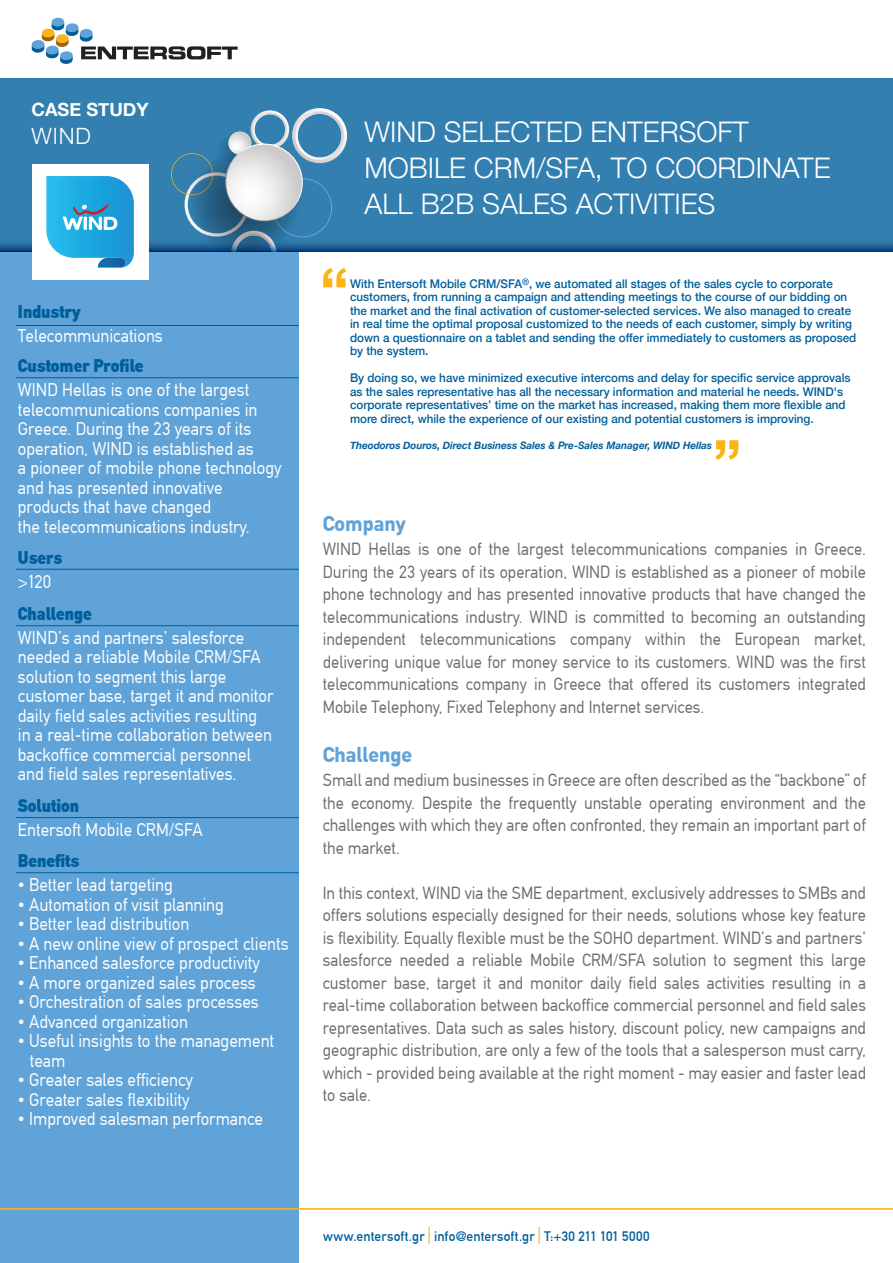
<style>
.page{position:relative;width:893px;height:1263px;background:#fff}
.page>*{position:absolute;margin:0;border:0;box-sizing:border-box;transform-origin:0 0}
.t1{font:300 28.35px/36px "Helvetica Neue";color:#fff}
.t2{font:300 22.5px "Helvetica Neue";color:#fff}
.t3{font:700 21px "CF Din";color:#60a3d8}
.t4{font:700 18.3px "Helvetica Neue";color:#fff}
.t5{font:18px/19.5px "CF Din";color:#fff;scale:.95 1}
.t6{font:900 18px "CF Din";color:#005f9b;scale:.95 1}
.t7{font:17.25px/22.5px "CF Din";color:#6c6d70;text-align:justify;scale:.95 1}
.t8{font:13.5px "CF Din";letter-spacing:.01em;color:#005f9b}
.t9{font:500 12px/13.5px "Helvetica Neue";color:#005f9b}
.t10{font:italic 700 10.2px "Helvetica Neue";color:#005f9b}
.s1{font-size:23.7px;color:#fbb416}
</style>
<div class="page">
<div style="left:0;top:252px;width:299px;height:1011px;background:#60a3d8"></div>
<svg style="left:31px;top:17px;width:207px;height:47px"></svg>
<div style="left:0;top:78px;width:893px;height:174px;background:#337faf"></div>
<hr style="left:0;top:1208px;width:893px;height:2px;background:#fbb416">
<svg style="left:171px;top:108px;width:177px;height:130px"></svg>
<svg style="left:226px;top:145px;width:76px;height:75px"></svg>
<hr style="left:16px;top:325px;width:283px;height:1px;background:#005f9b">
<hr style="left:16px;top:377px;width:283px;height:1px;background:#005f9b">
<hr style="left:16px;top:569px;width:283px;height:1px;background:#005f9b">
<hr style="left:16px;top:625px;width:283px;height:1px;background:#005f9b">
<hr style="left:16px;top:817px;width:283px;height:1px;background:#005f9b">
<hr style="left:16px;top:872px;width:283px;height:1px;background:#005f9b">
<svg style="left:0;top:238px;width:893px;height:14px"></svg>
<div style="left:32px;top:164px;width:116px;height:115px;background:#fff"></div>
<svg style="left:323px;top:268px;width:23px;height:19px"></svg>
<svg style="left:715px;top:440px;width:23px;height:20px"></svg>
<svg style="left:46px;top:176px;width:88px;height:92px"></svg>
<p class="t4" style="left:32px;top:95px;width:118px">CASE STUDY</p>
<h2 class="t2" style="left:32px;top:118px;width:61px">WIND</h2>
<p class="t6" style="left:18px;top:302px;width:67px">Industry</p>
<p class="t5" style="left:18px;top:327px;width:154px">Telecommunications</p>
<p class="t6" style="left:18px;top:356px;width:134px">Customer Profile</p>
<p class="t5" style="left:18px;top:381px;width:279px">WIND Hellas is one of the largest telecommunications companies in<br>Greece. During the 23 years of its operation, WIND is established as<br>a pioneer of mobile phone technology and has presented innovative products that have changed<br>the telecommunications industry.</p>
<p class="t6" style="left:18px;top:548px;width:48px">Users</p>
<p class="t5" style="left:18px;top:573px;width:37px">&gt;120</p>
<p class="t6" style="left:18px;top:604px;width:79px">Challenge</p>
<p class="t5" style="left:18px;top:628px;width:270px">WIND’s and partners’ salesforce needed a reliable Mobile CRM/SFA solution to segment this large customer base, target it and monitor daily field sales activities resulting in a real-time collaboration between backoffice commercial personnel and field sales representatives.</p>
<p class="t6" style="left:18px;top:796px;width:66px">Solution</p>
<p class="t5" style="left:18px;top:820px;width:196px">Entersoft Mobile CRM/SFA</p>
<p class="t6" style="left:18px;top:851px;width:66px">Benefits</p>
<p class="t5" style="left:18px;top:876px;width:165px">• Better lead targeting</p>
<p class="t5" style="left:18px;top:895px;width:218px">• Automation of visit planning</p>
<p class="t5" style="left:18px;top:915px;width:182px">• Better lead distribution</p>
<p class="t5" style="left:18px;top:934px;width:287px">• A new online view of prospect clients</p>
<p class="t5" style="left:18px;top:954px;width:256px">• Enhanced salesforce productivity</p>
<p class="t5" style="left:18px;top:973px;width:252px">• A more organized sales process</p>
<p class="t5" style="left:18px;top:993px;width:255px">• Orchestration of sales processes</p>
<p class="t5" style="left:18px;top:1012px;width:181px">• Advanced organization</p>
<p class="t5" style="left:30px;top:1032px;width:259px;text-indent:-12px">• Useful insights to the management team</p>
<p class="t5" style="left:18px;top:1071px;width:186px">• Greater sales efficiency</p>
<p class="t5" style="left:18px;top:1090px;width:182px">• Greater sales flexibility</p>
<p class="t5" style="left:18px;top:1110px;width:260px">• Improved salesman performance</p>
<h1 class="t1" style="left:364px;top:111px;width:467px">WIND SELECTED ENTERSOFT<br>MOBILE CRM/SFA, TO COORDINATE<br>ALL B2B SALES ACTIVITIES</h1>
<p class="t9" style="left:350px;top:276px;width:508px">With Entersoft Mobile CRM/SFA<sup>®</sup>, we automated all stages of the sales cycle to corporate customers, from running a campaign and attending meetings to the course of our bidding on the market and the final activation of customer-selected services. We also managed to create in real time the optimal proposal customized to the needs of each customer, simply by writing down a questionnaire on a tablet and sending the offer immediately to customers as proposed by the system.</p>
<p class="t9" style="left:350px;top:370px;width:502px">By doing so, we have minimized executive intercoms and delay for specific service approvals as the sales representative has all the necessary information and material he needs. WIND's corporate representatives’ time on the market has increased, making them more flexible and more direct, while the experience of our existing and potential customers is improving.</p>
<p class="t10" style="left:350px;top:437px;width:364px">Theodoros Douros, Direct Business Sales &amp; Pre-Sales Manager, WIND Hellas</p>
<p class="t3" style="left:323px;top:513px;width:84px">Company</p>
<p class="t7" style="left:323px;top:538px;width:573px">WIND Hellas is one of the largest telecommunications companies in Greece.<br>During the 23 years of its operation, WIND is established as a pioneer of mobile phone technology and has presented innovative products that have changed the telecommunications industry. WIND is committed to becoming an outstanding independent telecommunications company within the European market, delivering unique value for money service to its customers. WIND was the first telecommunications company in Greece that offered its customers integrated Mobile Telephony, Fixed Telephony and Internet services.</p>
<p class="t3" style="left:323px;top:744px;width:91px">Challenge</p>
<p class="t7" style="left:323px;top:769px;width:573px">Small and medium businesses in Greece are often described as the “backbone” of the economy. Despite the frequently unstable operating environment and the challenges with which they are often confronted, they remain an important part of the market.</p>
<p class="t7" style="left:323px;top:882px;width:573px">In this context, WIND via the SME department, exclusively addresses to SMBs and offers solutions especially designed for their needs, solutions whose key feature is flexibility. Equally flexible must be the SOHO department. WIND’s and partners’ salesforce needed a reliable Mobile CRM/SFA solution to segment this large customer base, target it and monitor daily field sales activities resulting in a real-time collaboration between backoffice commercial personnel and field sales representatives. Data such as sales history, discount policy, new campaigns and geographic distribution, are only a few of the tools that a salesperson must carry, which - provided being available at the right moment - may easier and faster lead to sale.</p>
<p class="t8" style="left:323px;top:1230px;width:328px">www.entersoft.gr <span class="s1">|</span> info@entersoft.gr <span class="s1">|</span> T:+30 211 101 5000</p>
</div>
